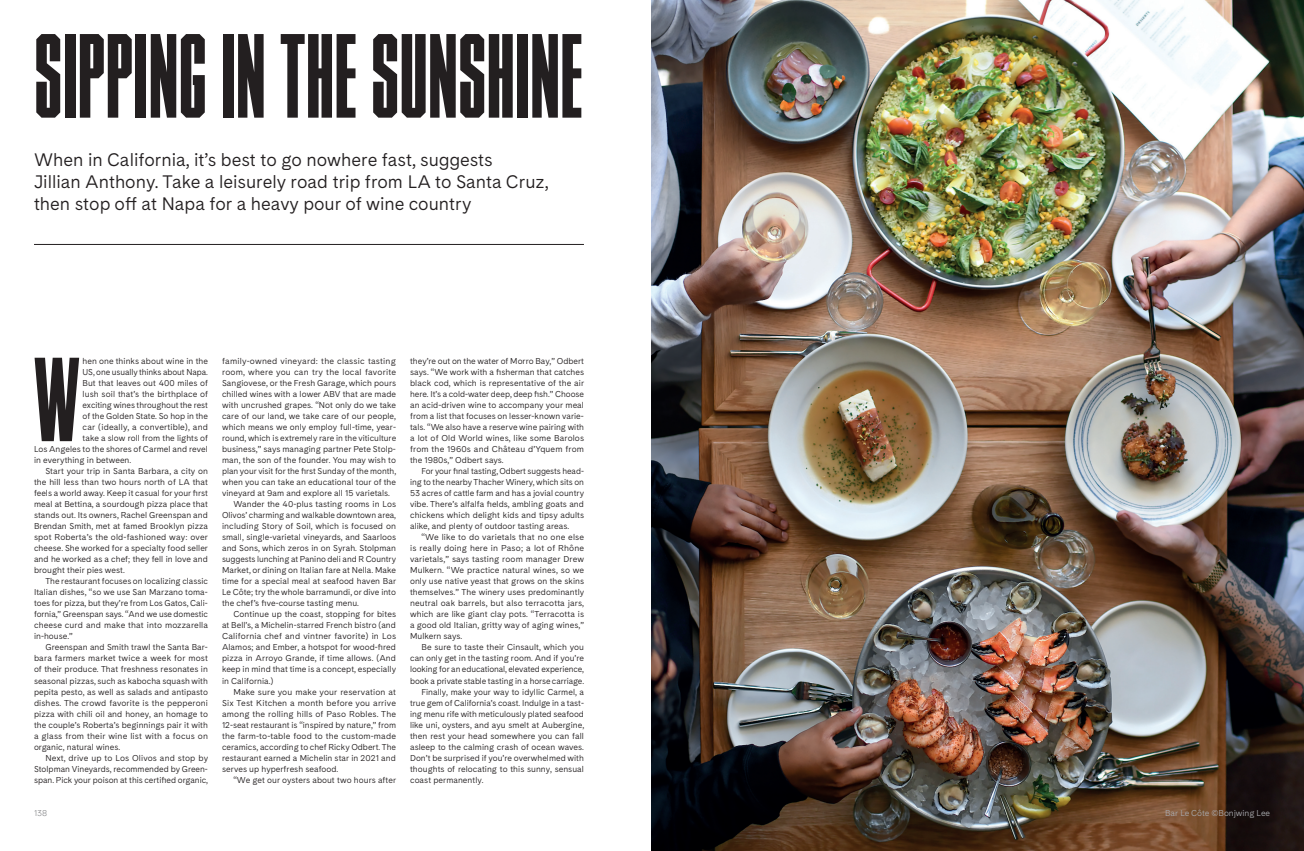
<style>
.page{position:relative;width:1304px;height:851px;background:#fff}
.page>*{position:absolute;margin:0;border:0;box-sizing:border-box;transform-origin:0 0}
.t1{font:114px "TIMMONSNY2.0";color:#231f20}
.Large_letter{font:113.8px "TIMMONSNY2.0";color:#231f20}
.Intro_underline{font:18px/22px "Cadiz";color:#231f20}
.Body_copy_paragraph{font:8.5px/11px "Cadiz";letter-spacing:.005em;color:#231f20;text-align:justify}
.Body_copy{font:8.5px "Cadiz";letter-spacing:.005em;color:#231f20}
.Caption_light{font:8.5px "Cadiz";letter-spacing:-.005em;color:#a8a9ad}
.Page_number{font:300 8.5px "Cadiz";color:#6c6d70}
</style>
<div class="page">
<img style="left:652px;top:0;width:652px;height:850px">
<hr style="left:34px;top:244px;width:550px;height:1px;background:#231f20">
<h4 class="t1" style="left:34px;top:24px;width:551px">SIPPING IN THE SUNSHINE</h4>
<p class="Intro_underline" style="left:34px;top:148px;width:516px">When in California, it’s best to go nowhere fast, suggests<br>Jillian Anthony. Take a leisurely road trip from LA to Santa Cruz, then stop off at Napa for a heavy pour of wine country</p>
<p class="Large_letter" style="left:34px;top:348px;width:47px">W</p>
<p class="Body_copy" style="left:83px;top:355px;width:127px">hen one thinks about wine in the</p>
<p class="Body_copy" style="left:83px;top:366px;width:127px">US, one usually thinks about Napa.</p>
<p class="Body_copy" style="left:83px;top:377px;width:127px">But that leaves out 400 miles of</p>
<p class="Body_copy" style="left:83px;top:388px;width:127px">lush soil that’s the birthplace of</p>
<p class="Body_copy" style="left:83px;top:399px;width:127px">exciting wines throughout the rest</p>
<p class="Body_copy" style="left:83px;top:410px;width:127px">of the Golden State. So hop in the</p>
<p class="Body_copy" style="left:83px;top:421px;width:127px">car (ideally, a convertible), and</p>
<p class="Body_copy" style="left:83px;top:432px;width:127px">take a slow roll from the lights of</p>
<p class="Body_copy" style="left:34px;top:443px;width:175px">Los Angeles to the shores of Carmel and revel</p>
<p class="Body_copy" style="left:34px;top:454px;width:99px">in everything in between.</p>
<p class="Body_copy_paragraph" style="left:34px;top:465px;width:176px;text-indent:11px">Start your trip in Santa Barbara, a city on the hill less than two hours north of LA that feels a world away. Keep it casual for your first meal at Bettina, a sourdough pizza place that stands out. Its owners, Rachel Greenspan and Brendan Smith, met at famed Brooklyn pizza spot Roberta’s the old-fashioned way: over cheese. She worked for a specialty food seller and he worked as a chef; they fell in love and brought their pies west.</p>
<p class="Body_copy_paragraph" style="left:34px;top:575px;width:176px;text-indent:11px">The restaurant focuses on localizing classic Italian dishes, “so we use San Marzano toma&shy;toes for pizza, but they’re from Los Gatos, Cali&shy;fornia,” Greenspan says. “And we use domestic cheese curd and make that into mozzarella in-house.”</p>
<p class="Body_copy_paragraph" style="left:34px;top:641px;width:176px;text-indent:11px">Greenspan and Smith trawl the Santa Bar&shy;bara farmers market twice a week for most of their produce. That freshness resonates in seasonal pizzas, such as kabocha squash with pepita pesto, as well as salads and antipasto dishes. The crowd favorite is the pepperoni pizza with chili oil and honey, an homage to the couple’s Roberta’s beginnings pair it with a glass from their wine list with a focus on organic, natural wines.</p>
<p class="Body_copy_paragraph" style="left:34px;top:751px;width:176px;text-indent:11px">Next, drive up to Los Olivos and stop by Stolpman Vineyards, recommended by Green&shy;span. Pick your poison at this certified organic,</p>
<p class="Body_copy_paragraph" style="left:222px;top:355px;width:176px">family-owned vineyard: the classic tasting room, where you can try the local favorite Sangiovese, or the Fresh Garage, which pours chilled wines with a lower ABV that are made with uncrushed grapes. “Not only do we take care of our land, we take care of our people, which means we only employ full-time, year&shy;round, which is extremely rare in the viticulture business,” says managing partner Pete Stolp&shy;man, the son of the founder. You may wish to plan your visit for the first Sunday of the month, when you can take an educational tour of the vineyard at 9am and explore all 15 varietals.</p>
<p class="Body_copy_paragraph" style="left:222px;top:498px;width:176px;text-indent:11px">Wander the 40-plus tasting rooms in Los Olivos’ charming and walkable downtown area, including Story of Soil, which is focused on small, single-varietal vineyards, and Saarloos and Sons, which zeros in on Syrah. Stolpman suggests lunching at Panino deli and R Country Market, or dining on Italian fare at Nella. Make time for a special meal at seafood haven Bar Le Côte; try the whole barramundi, or dive into the chef’s five-course tasting menu.</p>
<p class="Body_copy_paragraph" style="left:222px;top:608px;width:176px;text-indent:11px">Continue up the coast, stopping for bites at Bell’s, a Michelin-starred French bistro (and California chef and vintner favorite) in Los Alamos; and Ember, a hotspot for wood-fired pizza in Arroyo Grande, if time allows. (And keep in mind that time is a concept, especially in California.)</p>
<p class="Body_copy_paragraph" style="left:222px;top:685px;width:176px;text-indent:11px">Make sure you make your reservation at Six Test Kitchen a month before you arrive among the rolling hills of Paso Robles. The 12-seat restaurant is “inspired by nature,” from the farm-to-table food to the custom-made ceramics, according to chef Ricky Odbert. The restaurant earned a Michelin star in 2021 and serves up hyperfresh seafood.</p>
<p class="Body_copy_paragraph" style="left:233px;top:773px;width:164px">“We get our oysters about two hours after</p>
<p class="Body_copy_paragraph" style="left:410px;top:355px;width:176px">they’re out on the water of Morro Bay,” Odbert says. “We work with a fisherman that catches black cod, which is representative of the air here. It’s a cold-water deep, deep fish.” Choose an acid-driven wine to accompany your meal from a list that focuses on lesser-known varie&shy;tals. “We also have a reserve wine pairing with a lot of Old World wines, like some Barolos from the 1960s and Château d’Yquem from the 1980s,” Odbert says.</p>
<p class="Body_copy_paragraph" style="left:410px;top:465px;width:176px;text-indent:11px">For your final tasting, Odbert suggests head&shy;ing to the nearby Thacher Winery, which sits on 53 acres of cattle farm and has a jovial country vibe. There’s alfalfa fields, ambling goats and chickens which delight kids and tipsy adults alike, and plenty of outdoor tasting areas.</p>
<p class="Body_copy_paragraph" style="left:410px;top:531px;width:176px;text-indent:11px">“We like to do varietals that no one else is really doing here in Paso; a lot of Rhône varietals,” says tasting room manager Drew Mulkern. “We practice natural wines, so we only use native yeast that grows on the skins themselves.” The winery uses predominantly neutral oak barrels, but also terracotta jars, which are like giant clay pots. “Terracotta is a good old Italian, gritty way of aging wines,” Mulkern says.</p>
<p class="Body_copy_paragraph" style="left:410px;top:641px;width:176px;text-indent:11px">Be sure to taste their Cinsault, which you can only get in the tasting room. And if you’re looking for an educational, elevated experience, book a private stable tasting in a horse carriage.</p>
<p class="Body_copy_paragraph" style="left:410px;top:685px;width:176px;text-indent:11px">Finally, make your way to idyllic Carmel, a true gem of California’s coast. Indulge in a tast&shy;ing menu rife with meticulously plated seafood like uni, oysters, and ayu smelt at Aubergine, then rest your head somewhere you can fall asleep to the calming crash of ocean waves.<br>Don’t be surprised if you’re overwhelmed with thoughts of relocating to this sunny, sensual coast permanently.</p>
<p class="Page_number" style="left:34px;top:806px;width:15px">138</p>
<p class="Caption_light" style="left:1165px;top:806px;width:106px">Bar Le Côte ©Bonjwing Lee</p>
</div>
